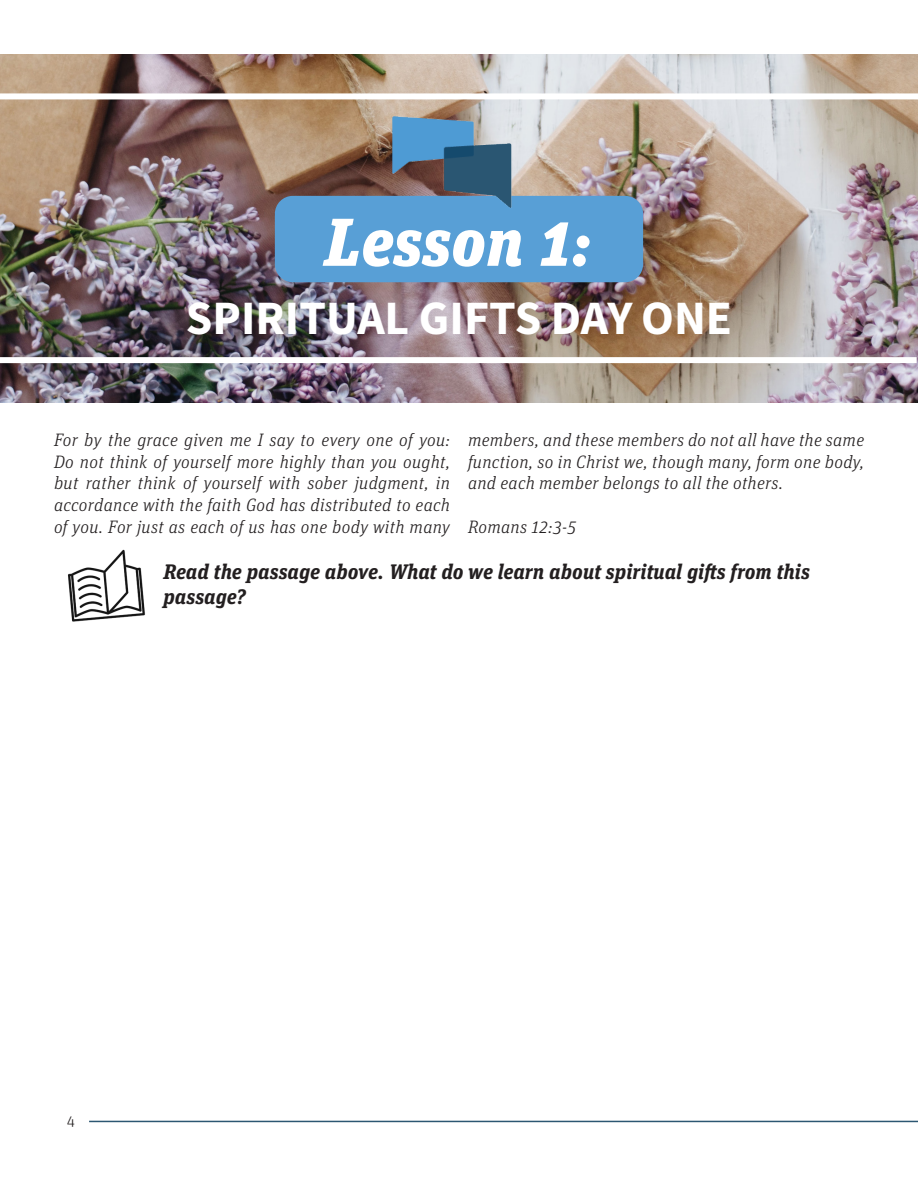
<style>
.page{position:relative;width:918px;height:1188px;background:#fff}
.page>*{position:absolute;margin:0;border:0;box-sizing:border-box;transform-origin:0 0}
.t1{font:italic 900 67.5px "Unit Slab Pro";color:#fff}
.t2{font:48px "Source Sans Variable";color:#fff}
.t3{font:italic 700 21px/25.2px "Unit Slab Pro";color:#231f20}
.t4{font:italic 300 18px/21.6px "Unit Slab Pro";letter-spacing:.02em;color:#231f20;text-align:justify}
.t5{font:300 15px "Unit Slab Pro";color:#231f20}
</style>
<div class="page">
<img style="left:0;top:54px;width:917px;height:348px">
<div style="left:275px;top:196px;width:368px;height:86px;background:#589fd6;border-radius:18px"></div>
<img style="left:393px;top:117px;width:132px;height:91px">
<div style="left:0;top:357px;width:917px;height:6px;background:#fff"></div>
<div style="left:0;top:93px;width:918px;height:6px;background:#fff"></div>
<hr style="left:89px;top:1121px;width:829px;height:1px;background:#2c5772">
<img style="left:68px;top:549px;width:77px;height:73px">
<p class="t1" style="left:325px;top:192px;width:269px">Lesson 1:</p>
<p class="t2" style="left:186px;top:289px;width:548px">SPIRITUAL GIFTS DAY ONE</p>
<p class="t4" style="left:54px;top:429px;width:398px">For by the grace given me I say to every one of you:<br>Do not think of yourself more highly than you ought, but rather think of yourself with sober judgment, in accordance with the faith God has distributed to each of you. For just as each of us has one body with many</p>
<p class="t4" style="left:468px;top:429px;width:398px">members, and these members do not all have the same function, so in Christ we, though many, form one body, and each member belongs to all the others.</p>
<p class="t4" style="left:468px;top:515px;width:110px">Romans 12:3-5</p>
<p class="t3" style="left:163px;top:558px;width:648px">Read the passage above. What do we learn about spiritual gifts from this passage?</p>
<p class="t5" style="left:67px;top:1111px;width:10px">4</p>
</div>
